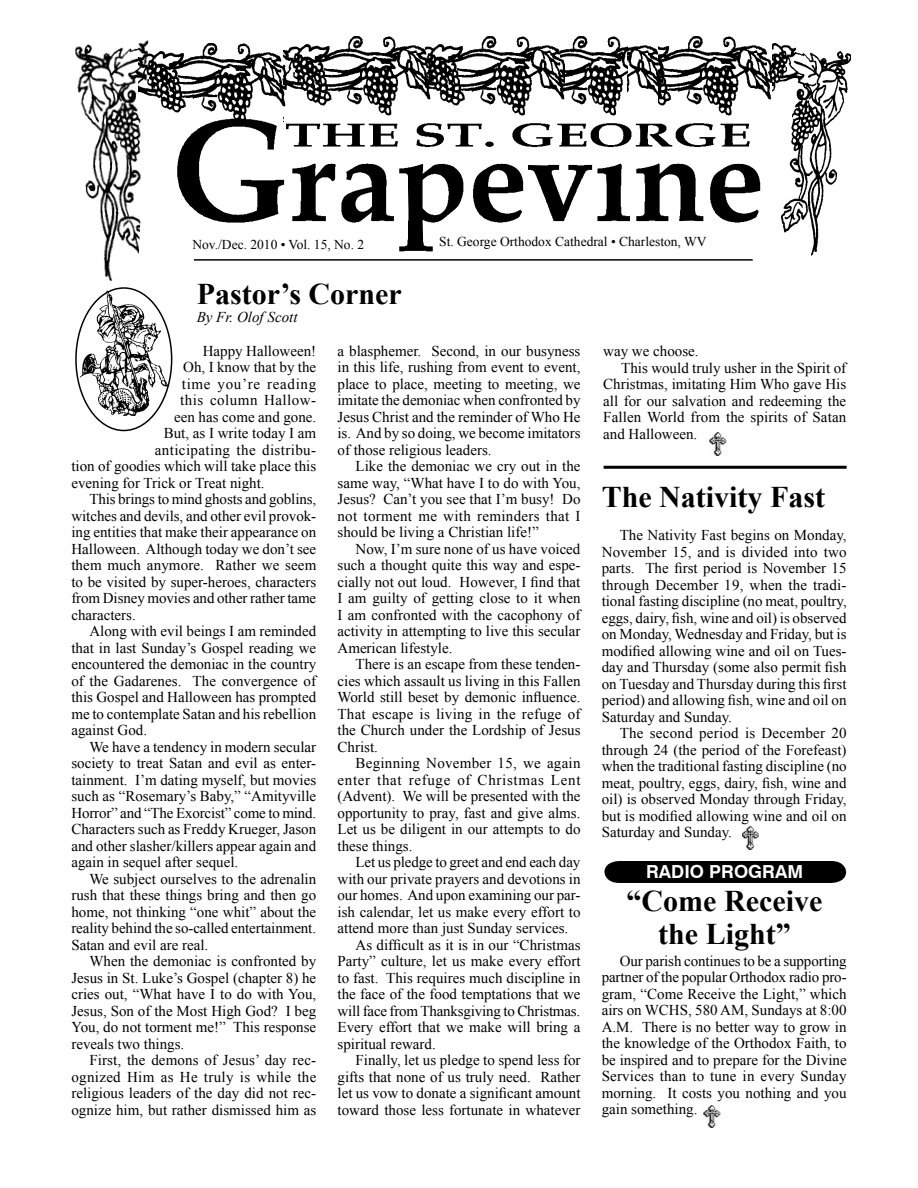
<style>
.page{position:relative;width:918px;height:1188px;background:#fff}
.page>*{position:absolute;margin:0;border:0;box-sizing:border-box;transform-origin:0 0}
.t1{font:700 30px/33px "Times New Roman";color:#000;text-align:center}
.t2{font:700 18px "Swiss 721 BT";color:#fff}
.t3{font:15px/16.5px "Times New Roman";color:#000;text-align:justify}
.t4{font:15px "Times New Roman";letter-spacing:.02em;color:#000}
.t5{font:15px "Times New Roman";letter-spacing:.025em;color:#000}
.t6{font:15px "Times New Roman";letter-spacing:.045em;color:#000}
.t7{font:15px "Times New Roman";letter-spacing:.035em;color:#000}
.t8{font:italic 15px "Times New Roman";color:#000}
.t9{font:13.5px "Times New Roman";color:#000}
</style>
<div class="page">
<img style="left:743px;top:826px;width:16px;height:23px">
<svg style="left:177px;top:123px;width:583px;height:128px"></svg>
<img style="left:773px;top:43px;width:78px;height:212px">
<img style="left:286px;top:36px;width:139px;height:80px">
<img style="left:425px;top:36px;width:136px;height:80px">
<img style="left:561px;top:36px;width:97px;height:80px">
<img style="left:75px;top:40px;width:74px;height:241px">
<img style="left:80px;top:291px;width:88px;height:125px">
<div style="left:75px;top:287px;width:97px;height:144px;border:2px solid #000;border-radius:50%"></div>
<hr style="left:194px;top:259px;width:559px;height:2px;background:#000">
<img style="left:138px;top:43px;width:148px;height:85px">
<img style="left:658px;top:36px;width:115px;height:80px">
<div style="left:604px;top:861px;width:243px;height:22px;background:#000"></div>
<img style="left:704px;top:1105px;width:16px;height:23px">
<img style="left:710px;top:433px;width:16px;height:22px">
<hr style="left:604px;top:466px;width:243px;height:3px;background:#000">
<p class="t9" style="left:192px;top:235px;width:173px">Nov./Dec. 2010 • Vol. 15, No. 2</p>
<p class="t9" style="left:439px;top:233px;width:269px">St. George Orthodox Cathedral • Charleston, WV</p>
<h1 class="t1" style="left:197px;top:277px;width:207px">Pastor’s Corner</h1>
<p class="t8" style="left:197px;top:306px;width:102px">By Fr. Olof Scott</p>
<p class="t3" style="left:203px;top:342px;width:115px">Happy Halloween!</p>
<p class="t3" style="left:183px;top:359px;width:134px">Oh, I know that by the</p>
<p class="t6" style="left:182px;top:374px;width:136px">time you’re reading</p>
<p class="t7" style="left:180px;top:390px;width:137px">this column Hallow-</p>
<p class="t3" style="left:174px;top:408px;width:143px">een has come and gone.</p>
<p class="t3" style="left:164px;top:425px;width:154px">But, as I write today I am</p>
<p class="t5" style="left:155px;top:440px;width:163px">anticipating the distribu-</p>
<p class="t3" style="left:71px;top:458px;width:246px">tion of goodies which will take place this</p>
<p class="t3" style="left:71px;top:474px;width:195px">evening for Trick or Treat night.</p>
<p class="t3" style="left:89px;top:491px;width:228px">This brings to mind ghosts and goblins,</p>
<p class="t3" style="left:71px;top:507px;width:246px">witches and devils, and other evil provok-</p>
<p class="t3" style="left:71px;top:524px;width:246px">ing entities that make their appearance on</p>
<p class="t3" style="left:71px;top:540px;width:246px">Halloween. Although today we don’t see</p>
<p class="t3" style="left:71px;top:557px;width:247px">them much anymore. Rather we seem</p>
<p class="t3" style="left:71px;top:573px;width:246px">to be visited by super-heroes, characters</p>
<p class="t3" style="left:71px;top:590px;width:246px">from Disney movies and other rather tame</p>
<p class="t3" style="left:71px;top:606px;width:66px">characters.</p>
<p class="t3" style="left:89px;top:623px;width:228px">Along with evil beings I am reminded</p>
<p class="t3" style="left:71px;top:639px;width:246px">that in last Sunday’s Gospel reading we</p>
<p class="t3" style="left:71px;top:656px;width:246px">encountered the demoniac in the country</p>
<p class="t3" style="left:71px;top:672px;width:246px">of the Gadarenes. The convergence of</p>
<p class="t3" style="left:71px;top:689px;width:246px">this Gospel and Halloween has prompted</p>
<p class="t3" style="left:71px;top:705px;width:246px">me to contemplate Satan and his rebellion</p>
<p class="t3" style="left:71px;top:722px;width:77px">against God.</p>
<p class="t3" style="left:89px;top:738px;width:228px">We have a tendency in modern secular</p>
<p class="t3" style="left:71px;top:755px;width:246px">society to treat Satan and evil as enter-</p>
<p class="t3" style="left:71px;top:771px;width:246px">tainment. I’m dating myself, but movies</p>
<p class="t3" style="left:71px;top:788px;width:246px">such as “Rosemary’s Baby,” “Amityville</p>
<p class="t3" style="left:71px;top:804px;width:246px">Horror” and “The Exorcist” come to mind.</p>
<p class="t3" style="left:71px;top:821px;width:246px">Characters such as Freddy Krueger, Jason</p>
<p class="t3" style="left:71px;top:837px;width:246px">and other slasher/killers appear again and</p>
<p class="t3" style="left:71px;top:854px;width:169px">again in sequel after sequel.</p>
<p class="t3" style="left:89px;top:870px;width:228px">We subject ourselves to the adrenalin</p>
<p class="t3" style="left:71px;top:887px;width:246px">rush that these things bring and then go</p>
<p class="t3" style="left:71px;top:903px;width:246px">home, not thinking “one whit” about the</p>
<p class="t3" style="left:71px;top:920px;width:246px">reality behind the so-called entertainment.</p>
<p class="t3" style="left:71px;top:936px;width:139px">Satan and evil are real.</p>
<p class="t3" style="left:89px;top:953px;width:228px">When the demoniac is confronted by</p>
<p class="t3" style="left:71px;top:969px;width:246px">Jesus in St. Luke’s Gospel (chapter 8) he</p>
<p class="t3" style="left:71px;top:986px;width:246px">cries out, “What have I to do with You,</p>
<p class="t3" style="left:71px;top:1002px;width:246px">Jesus, Son of the Most High God? I beg</p>
<p class="t3" style="left:71px;top:1019px;width:246px">You, do not torment me!” This response</p>
<p class="t3" style="left:71px;top:1035px;width:114px">reveals two things.</p>
<p class="t3" style="left:89px;top:1052px;width:228px">First, the demons of Jesus’ day rec-</p>
<p class="t4" style="left:71px;top:1067px;width:247px">ognized Him as He truly is while the</p>
<p class="t3" style="left:71px;top:1085px;width:246px">religious leaders of the day did not rec-</p>
<p class="t3" style="left:71px;top:1101px;width:246px">ognize him, but rather dismissed him as</p>
<p class="t3" style="left:338px;top:342px;width:245px">a blasphemer. Second, in our busyness in this life, rushing from event to event, place to place, meeting to meeting, we imitate the demoniac when confronted by Jesus Christ and the reminder of Who He is. And by so doing, we become imitators of those religious leaders.</p>
<p class="t3" style="left:338px;top:458px;width:245px;text-indent:18px">Like the demoniac we cry out in the same way, “What have I to do with You, Jesus? Can’t you see that I’m busy! Do not torment me with reminders that I should be living a Christian life!”</p>
<p class="t3" style="left:338px;top:540px;width:245px;text-indent:18px">Now, I’m sure none of us have voiced such a thought quite this way and espe&shy;cially not out loud. However, I find that I am guilty of getting close to it when I am confronted with the cacophony of activity in attempting to live this secular American lifestyle.</p>
<p class="t3" style="left:338px;top:656px;width:245px;text-indent:18px">There is an escape from these tenden&shy;cies which assault us living in this Fallen World still beset by demonic influence.<br>That escape is living in the refuge of the Church under the Lordship of Jesus Christ.</p>
<p class="t3" style="left:338px;top:755px;width:245px;text-indent:18px">Beginning November 15, we again enter that refuge of Christmas Lent (Advent). We will be presented with the opportunity to pray, fast and give alms.<br>Let us be diligent in our attempts to do these things.</p>
<p class="t3" style="left:356px;top:854px;width:226px">Let us pledge to greet and end each day</p>
<p class="t3" style="left:338px;top:870px;width:245px">with our private prayers and devotions in</p>
<p class="t3" style="left:338px;top:887px;width:244px">our homes. And upon examining our par-</p>
<p class="t3" style="left:338px;top:903px;width:245px">ish calendar, let us make every effort to</p>
<p class="t3" style="left:338px;top:920px;width:232px">attend more than just Sunday services.</p>
<p class="t3" style="left:356px;top:936px;width:227px">As difficult as it is in our “Christmas</p>
<p class="t3" style="left:338px;top:953px;width:245px">Party” culture, let us make every effort</p>
<p class="t3" style="left:338px;top:969px;width:245px">to fast. This requires much discipline in</p>
<p class="t3" style="left:338px;top:986px;width:244px">the face of the food temptations that we</p>
<p class="t3" style="left:338px;top:1002px;width:244px">will face from Thanksgiving to Christmas.</p>
<p class="t3" style="left:338px;top:1019px;width:244px">Every effort that we make will bring a</p>
<p class="t3" style="left:338px;top:1035px;width:100px">spiritual reward.</p>
<p class="t3" style="left:356px;top:1052px;width:227px">Finally, let us pledge to spend less for</p>
<p class="t3" style="left:338px;top:1068px;width:245px">gifts that none of us truly need. Rather</p>
<p class="t3" style="left:338px;top:1085px;width:245px">let us vow to donate a significant amount</p>
<p class="t3" style="left:338px;top:1101px;width:245px">toward those less fortunate in whatever</p>
<p class="t3" style="left:603px;top:343px;width:97px">way we choose.</p>
<p class="t3" style="left:621px;top:359px;width:226px">This would truly usher in the Spirit of</p>
<p class="t3" style="left:603px;top:376px;width:244px">Christmas, imitating Him Who gave His</p>
<p class="t3" style="left:603px;top:392px;width:244px">all for our salvation and redeeming the</p>
<p class="t3" style="left:603px;top:409px;width:245px">Fallen World from the spirits of Satan</p>
<p class="t3" style="left:603px;top:425px;width:96px">and Halloween.</p>
<h1 class="t1" style="left:602px;top:480px;width:225px">The Nativity Fast</h1>
<p class="t3" style="left:602px;top:527px;width:247px;text-indent:18px">The Nativity Fast begins on Monday, November 15, and is divided into two parts. The first period is November 15 through December 19, when the tradi&shy;tional fasting discipline (no meat, poultry, eggs, dairy, fish, wine and oil) is observed on Monday, Wednesday and Friday, but is modified allowing wine and oil on Tues&shy;day and Thursday (some also permit fish on Tuesday and Thursday during this first period) and allowing fish, wine and oil on Saturday and Sunday.</p>
<p class="t3" style="left:602px;top:725px;width:247px;text-indent:18px">The second period is December 20 through 24 (the period of the Forefeast) when the traditional fasting discipline (no meat, poultry, eggs, dairy, fish, wine and oil) is observed Monday through Friday, but is modified allowing wine and oil on Saturday and Sunday.</p>
<p class="t2" style="left:646px;top:861px;width:159px">RADIO PROGRAM</p>
<h1 class="t1" style="left:627px;top:884px;width:197px">“Come Receive the Light”</h1>
<p class="t3" style="left:602px;top:952px;width:246px;text-indent:18px">Our parish continues to be a supporting partner of the popular Orthodox radio pro&shy;gram, “Come Receive the Light,” which airs on WCHS, 580 AM, Sundays at 8:00<br>A.M. There is no better way to grow in the knowledge of the Orthodox Faith, to be inspired and to prepare for the Divine Services than to tune in every Sunday morning. It costs you nothing and you gain something.</p>
</div>
